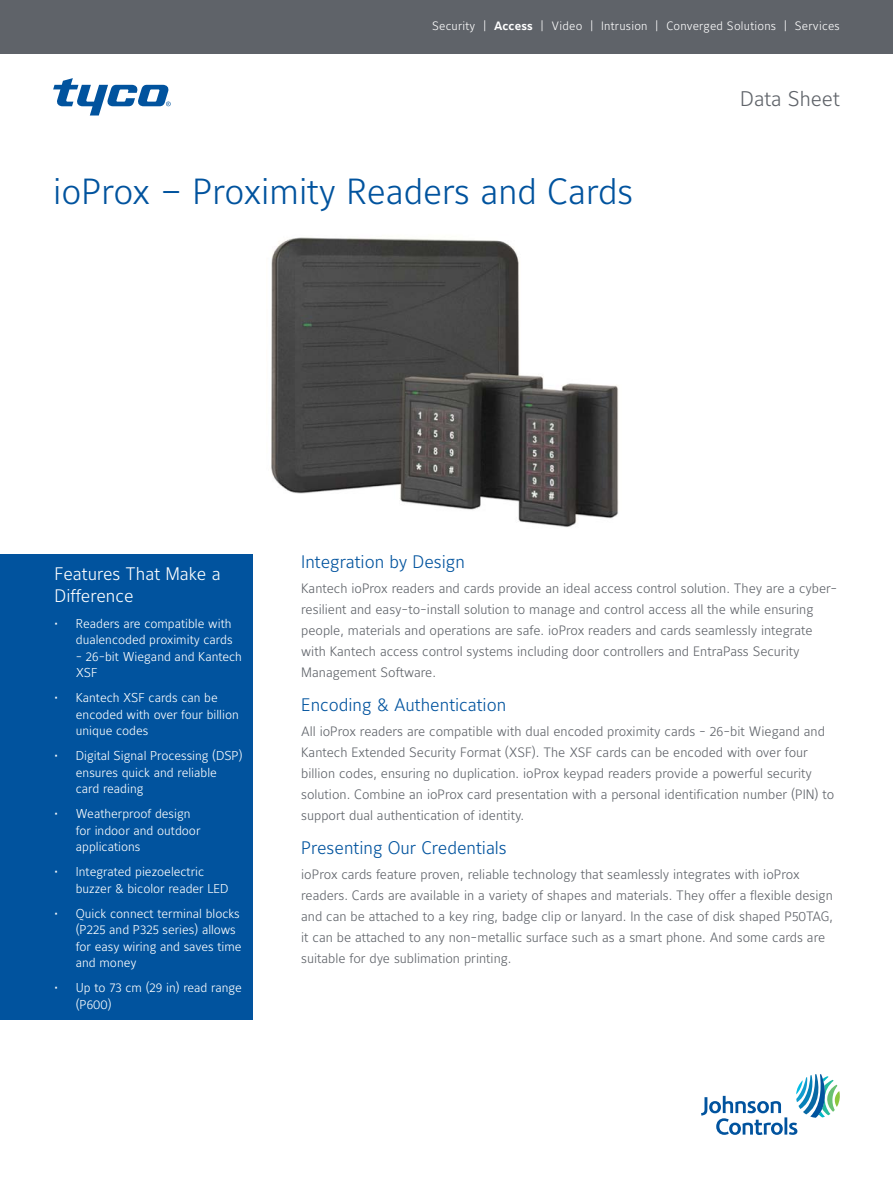
<style>
.page{position:relative;width:893px;height:1188px;background:#fff}
.page>*{position:absolute;margin:0;border:0;box-sizing:border-box;transform-origin:0 0}
.t1{font:300 36px "Maurea Jci Lf ML";color:#01539e}
.t2{font:300 21px "Maurea Jci Lf ML";color:#5f6369}
.t3{font:300 18px "Maurea Jci Lf ML";color:#01539e}
.t4{font:300 18px/22.5px "Maurea Jci Lf ML";color:#fff}
.t5{font:300 13.5px/21px "Maurea Jci Lf ML";color:#5f6369}
.t6{font:300 12.75px/16.5px "Maurea Jci Lf ML";color:#fff}
.t7{font:300 12px "Maurea Jci Lf ML";letter-spacing:.02em;color:#fff}
.s1{font-weight:700}
</style>
<div class="page">
<div style="left:0;top:0;width:893px;height:53px;background:#5f6369"></div>
<svg style="left:701px;top:1074px;width:139px;height:61px"></svg>
<svg style="left:53px;top:78px;width:118px;height:38px"></svg>
<div style="left:0;top:555px;width:252px;height:465px;background:#01539e"></div>
<img style="left:271px;top:237px;width:348px;height:291px">
<p class="t7" style="left:432px;top:19px;width:409px">Security | <span class="s1">Access</span> | Video | Intrusion | Converged Solutions | Services</p>
<h1 class="t1" style="left:53px;top:170px;width:581px">ioProx – Proximity Readers and Cards</h1>
<h2 class="t2" style="left:740px;top:86px;width:101px">Data Sheet</h2>
<h3 class="t4" style="left:55px;top:562px;width:168px">Features That Make a<br>Difference</h3>
<p class="t6" style="left:55px;top:615px;width:179px;text-align:right">• Readers are compatible with dualencoded proximity cards</p>
<p class="t6" style="left:76px;top:648px;width:168px">- 26-bit Wiegand and Kantech<br>XSF</p>
<p class="t6" style="left:76px;top:689px;width:165px;text-indent:-21px">• Kantech XSF cards can be encoded with over four billion unique codes</p>
<p class="t6" style="left:76px;top:747px;width:168px;text-indent:-21px">• Digital Signal Processing (DSP) ensures quick and reliable card reading</p>
<p class="t6" style="left:76px;top:805px;width:126px;text-indent:-21px">• Weatherproof design for indoor and outdoor applications</p>
<p class="t6" style="left:76px;top:863px;width:154px;text-indent:-21px">• Integrated piezoelectric buzzer &amp; bicolor reader LED</p>
<p class="t6" style="left:76px;top:905px;width:167px;text-indent:-21px">• Quick connect terminal blocks (P225 and P325 series) allows for easy wiring and saves time and money</p>
<p class="t6" style="left:76px;top:979px;width:168px;text-indent:-21px">• Up to 73 cm (29 in) read range (P600)</p>
<h3 class="t3" style="left:301px;top:551px;width:165px">Integration by Design</h3>
<p class="t5" style="left:301px;top:578px;width:538px">Kantech ioProx readers and cards provide an ideal access control solution. They are a cyber&shy;resilient and easy-to-install solution to manage and control access all the while ensuring people, materials and operations are safe. ioProx readers and cards seamlessly integrate with Kantech access control systems including door controllers and EntraPass Security Management Software.</p>
<h3 class="t3" style="left:301px;top:694px;width:207px">Encoding &amp; Authentication</h3>
<p class="t5" style="left:301px;top:721px;width:535px">All ioProx readers are compatible with dual encoded proximity cards - 26-bit Wiegand and Kantech Extended Security Format (XSF). The XSF cards can be encoded with over four billion codes, ensuring no duplication. ioProx keypad readers provide a powerful security solution. Combine an ioProx card presentation with a personal identification number (PIN) to support dual authentication of identity.</p>
<h3 class="t3" style="left:301px;top:837px;width:207px">Presenting Our Credentials</h3>
<p class="t5" style="left:301px;top:864px;width:533px">ioProx cards feature proven, reliable technology that seamlessly integrates with ioProx readers. Cards are available in a variety of shapes and materials. They offer a flexible design and can be attached to a key ring, badge clip or lanyard. In the case of disk shaped P50TAG, it can be attached to any non-metallic surface such as a smart phone. And some cards are suitable for dye sublimation printing.</p>
</div>
